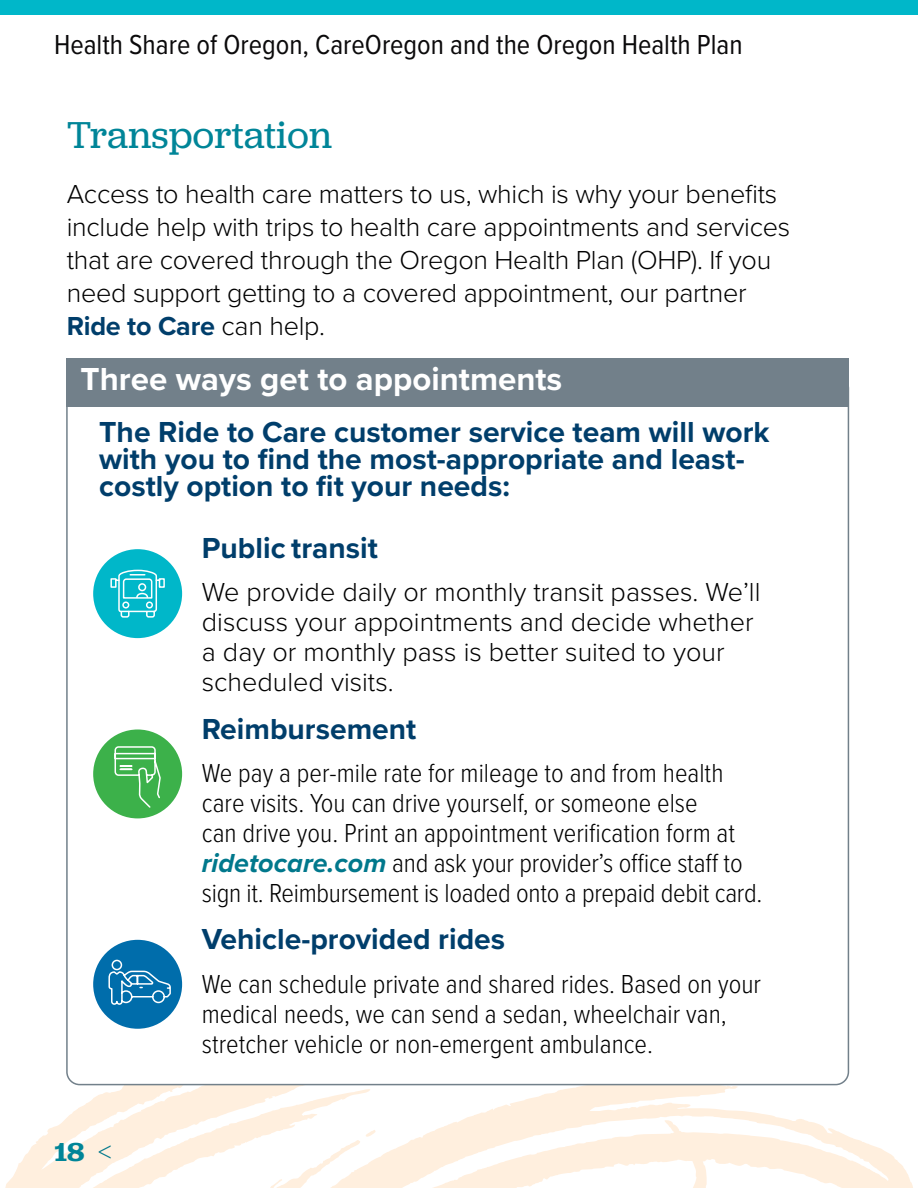
<style>
.page{position:relative;width:918px;height:1188px;background:#fff}
.page>*{position:absolute;margin:0;border:0;box-sizing:border-box;transform-origin:0 0}
.t1{font:39px "Jubilat";letter-spacing:.005em;color:#008598}
.t2{font:700 33px "Proxima Nova";color:#fff}
.t3{font:700 30px/27px "Proxima Nova";color:#003e6b}
.t4{font:28.5px "Proxima Nova Cond";color:#0b0a0b}
.t5{font:300 27px/30px "Proxima Nova Cond";color:#000}
.t6{font:300 27px/33px "Proxima Nova";letter-spacing:-.01em;color:#000}
.t7{font:600 27px "Jubilat";color:#008598;scale:1.1 1}
.s1{font-weight:700;color:#003e6b}
.s2{font-family:"Proxima Nova";font-weight:700;font-style:italic;color:#00788c}
.s3{font-family:"Proxima Nova";font-weight:300;color:#00788c}
</style>
<div class="page">
<svg style="left:18px;top:1018px;width:895px;height:170px"></svg>
<svg style="left:5px;top:1167px;width:45px;height:21px"></svg>
<div style="left:0;top:0;width:918px;height:15px;background:#00b7c9"></div>
<div style="left:67px;top:376px;width:781px;height:709px;background:#fff;border-radius:13px"></div>
<div style="left:66px;top:358px;width:783px;height:48px;background:#72808a"></div>
<div style="left:93px;top:940px;width:89px;height:89px;background:#006dab;border-radius:50%"></div>
<div style="left:93px;top:549px;width:89px;height:89px;background:#00b7c9;border-radius:50%"></div>
<svg style="left:110px;top:569px;width:55px;height:49px"></svg>
<div style="left:93px;top:729px;width:89px;height:89px;background:#3cb14a;border-radius:50%"></div>
<svg style="left:108px;top:745px;width:64px;height:260px"></svg>
<p class="t4" style="left:54px;top:24px;width:690px">Health Share of Oregon, CareOregon and the Oregon Health Plan</p>
<h1 class="t1" style="left:67px;top:111px;width:267px">Transportation</h1>
<p class="t6" style="left:67px;top:176px;width:725px">Access to health care matters to us, which is why your benefits include help with trips to health care appointments and services that are covered through the Oregon Health Plan (OHP). If you need support getting to a covered appointment, our partner <span class="s1">Ride to Care</span> can help.</p>
<p class="t2" style="left:81px;top:354px;width:483px">Three ways get to appointments</p>
<p class="t3" style="left:99px;top:418px;width:672px">The Ride to Care customer service team will work with you to find the most-appropriate and least&shy;costly option to fit your needs:</p>
<p class="t3" style="left:202px;top:534px;width:177px">Public transit</p>
<p class="t6" style="left:202px;top:576px;width:560px;line-height:30px">We provide daily or monthly transit passes. We’ll discuss your appointments and decide whether a day or monthly pass is better suited to your scheduled visits.</p>
<p class="t3" style="left:202px;top:714px;width:216px">Reimbursement</p>
<p class="t5" style="left:202px;top:757px;width:562px">We pay a per-mile rate for mileage to and from health care visits. You can drive yourself, or someone else<br>can drive you. Print an appointment verification form at <span class="s2">ridetocare.com</span> and ask your provider’s office staff to sign it. Reimbursement is loaded onto a prepaid debit card.</p>
<p class="t3" style="left:202px;top:925px;width:305px">Vehicle-provided rides</p>
<p class="t5" style="left:202px;top:967px;width:561px">We can schedule private and shared rides. Based on your medical needs, we can send a sedan, wheelchair van, stretcher vehicle or non-emergent ambulance.</p>
<p class="t7" style="left:54px;top:1135px;width:54px">18 <span class="s3">&lt;</span></p>
</div>
